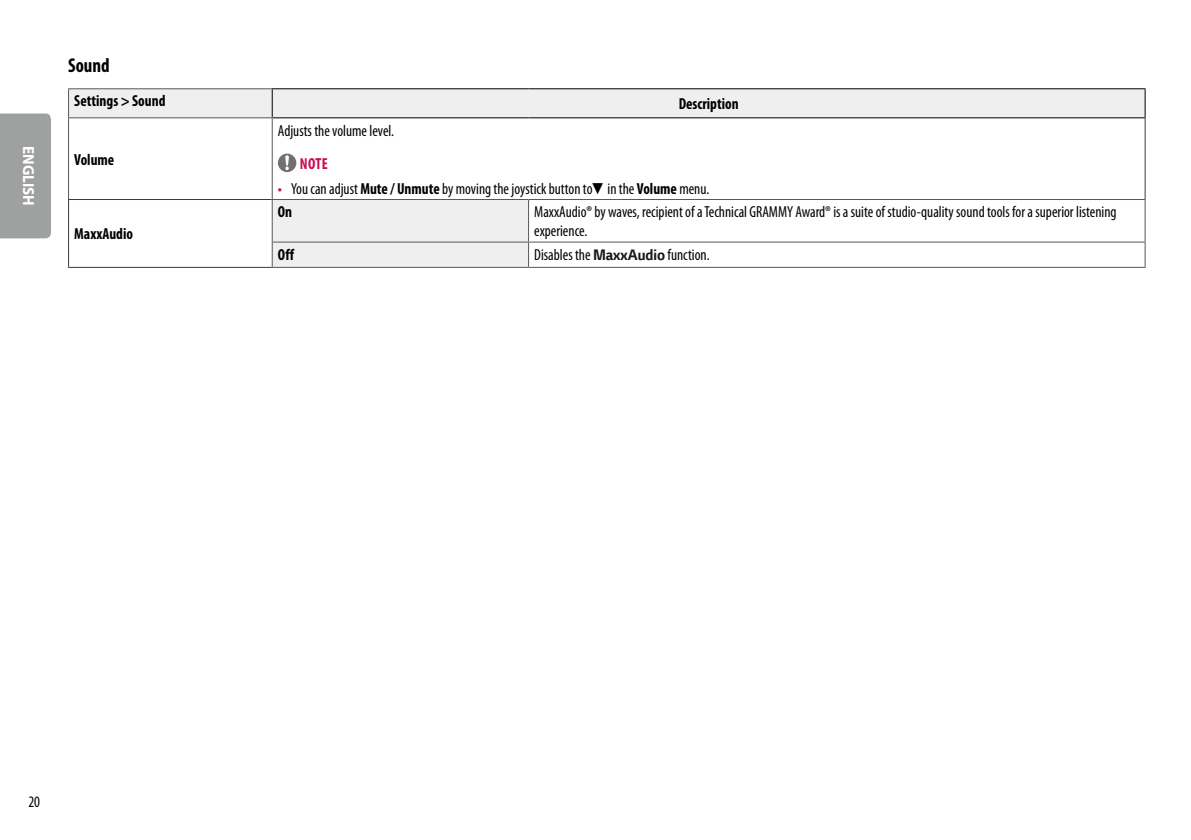
<style>
.page{position:relative;width:1191px;height:840px;background:#fff}
.page>*{position:absolute;margin:0;border:0;box-sizing:border-box;transform-origin:0 0}
.t1{font:700 condensed 20px "Myriad Pro";color:#000;scale:.95 1}
.t2{font:condensed 16px/19.2px "Myriad Pro";color:#000;scale:.95 1}
.t3{font:700 condensed 16px "Myriad Pro";color:#000;scale:.95 1}
.t4{font:700 16px "Myriad Pro";color:#fff;scale:.95 1}
.t5{font:700 condensed 16px "Myriad Pro";color:#c90a53;scale:.95 1}
.s1{font-family:"LG Smart";font-stretch:normal;color:#c90a53}
.s2{font-weight:700}
.s3{font-family:"Arial Narrow";font-stretch:normal}
.s4{font-family:"LG Smart";font-weight:700;font-stretch:normal;color:#1d1519}
</style>
<div class="page">
<div style="left:0;top:113px;width:51px;height:125px;background:#9fa0a0"></div>
<svg style="left:69px;top:89px;width:1075px;height:178px"></svg>
<hr style="left:68px;top:88px;width:204px;height:1px;background:#595757">
<svg style="left:68px;top:89px;width:1px;height:28px"></svg>
<svg style="left:1144px;top:242px;width:1px;height:25px"></svg>
<hr style="left:272px;top:88px;width:256px;height:1px;background:#000">
<svg style="left:272px;top:89px;width:1px;height:28px"></svg>
<hr style="left:528px;top:88px;width:617px;height:1px;background:#000">
<svg style="left:1144px;top:89px;width:1px;height:28px"></svg>
<hr style="left:273px;top:117px;width:255px;height:1px;background:#000">
<hr style="left:528px;top:117px;width:617px;height:1px;background:#000">
<hr style="left:68px;top:118px;width:1px;height:81px;background:#595757">
<hr style="left:68px;top:117px;width:205px;height:1px;background:#595757">
<hr style="left:272px;top:118px;width:1px;height:81px;background:#595757">
<hr style="left:1144px;top:118px;width:1px;height:81px;background:#40383a">
<hr style="left:528px;top:200px;width:1px;height:41px;background:#595757">
<hr style="left:1144px;top:200px;width:1px;height:41px;background:#595757">
<hr style="left:528px;top:199px;width:617px;height:1px;background:#595757">
<hr style="left:68px;top:199px;width:204px;height:1px;background:#40383a">
<hr style="left:68px;top:200px;width:1px;height:42px;background:#40383a">
<svg style="left:68px;top:242px;width:1px;height:25px"></svg>
<hr style="left:68px;top:267px;width:204px;height:1px;background:#40383a">
<svg style="left:528px;top:242px;width:1px;height:25px"></svg>
<hr style="left:528px;top:241px;width:617px;height:1px;background:#595757">
<hr style="left:272px;top:199px;width:256px;height:1px;background:#595757">
<hr style="left:272px;top:200px;width:1px;height:41px;background:#595757">
<hr style="left:272px;top:241px;width:256px;height:1px;background:#595757">
<svg style="left:272px;top:242px;width:1px;height:25px"></svg>
<hr style="left:272px;top:267px;width:256px;height:1px;background:#595757">
<hr style="left:528px;top:267px;width:617px;height:1px;background:#595757">
<svg style="left:278px;top:153px;width:18px;height:19px"></svg>
<p class="t4" style="left:39px;top:146px;width:64px;rotate:90deg">ENGLISH</p>
<p class="t1" style="left:68px;top:53px;width:45px">Sound</p>
<p class="t3" style="left:74px;top:91px;width:98px">Settings &gt; Sound</p>
<p class="t3" style="left:678px;top:94px;width:65px">Description</p>
<p class="t3" style="left:74px;top:149px;width:44px">Volume</p>
<p class="t3" style="left:74px;top:224px;width:63px">MaxxAudio</p>
<p class="t2" style="left:278px;top:120px;width:124px">Adjusts the volume level.</p>
<p class="t5" style="left:300px;top:153px;width:24px">Note</p>
<p class="t2" style="left:278px;top:179px;width:455px"><span class="s1">•</span> You can adjust <span class="s2">Mute / Unmute</span> by moving the joystick button to<span class="s3">▼</span>in the <span class="s2">Volume</span> menu.</p>
<p class="t3" style="left:278px;top:202px;width:17px">On</p>
<p class="t2" style="left:534px;top:202px;width:614px">MaxxAudio® by waves, recipient of a Technical GRAMMY Award® is a suite of studio-quality sound tools for a superior listening experience.</p>
<p class="t3" style="left:278px;top:244px;width:19px">Off</p>
<p class="t2" style="left:534px;top:244px;width:186px">Disables the <span class="s4">MaxxAudio</span> function.</p>
<p class="t2" style="left:28px;top:791px;width:14px">20</p>
</div>
